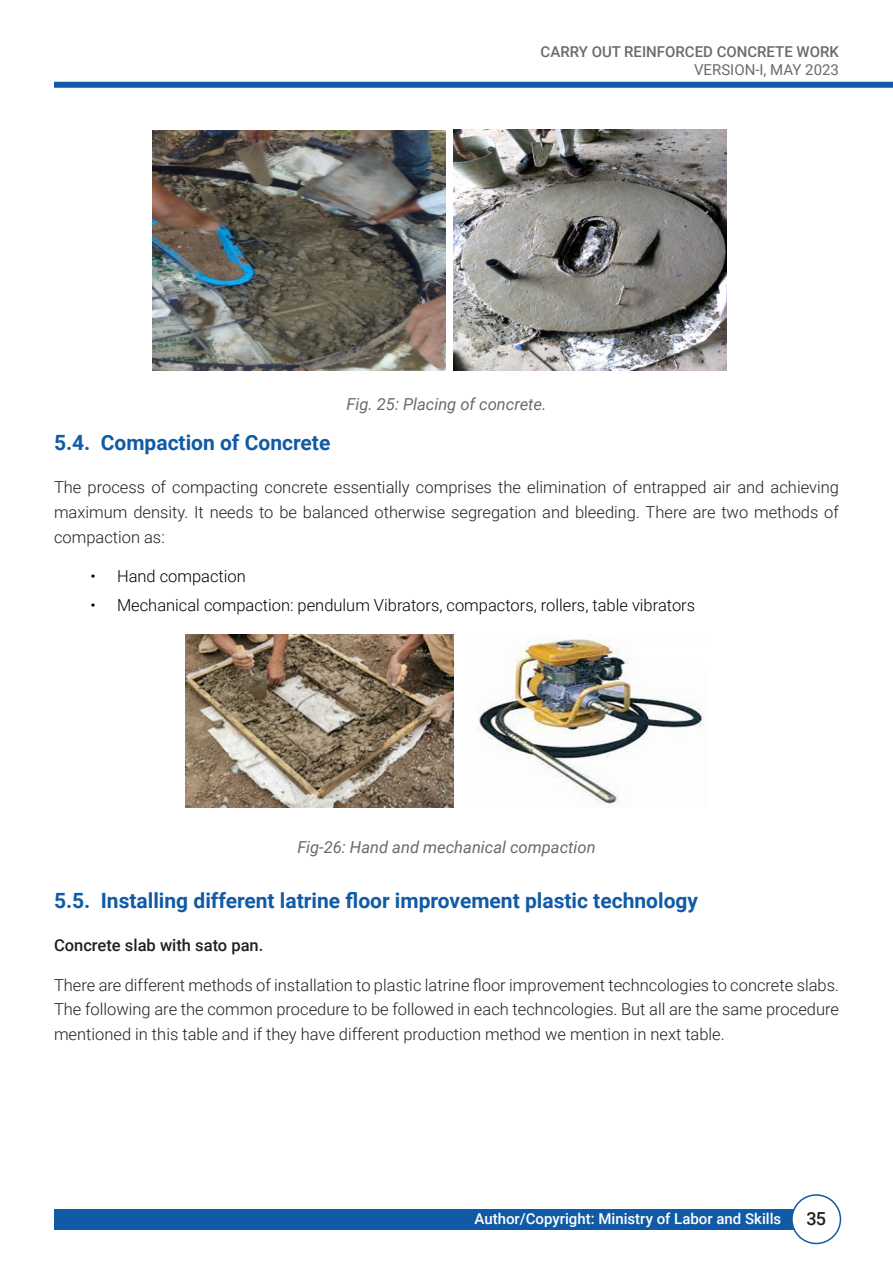
<style>
.page{position:relative;width:893px;height:1263px;background:#fff}
.page>*{position:absolute;margin:0;border:0;box-sizing:border-box;transform-origin:0 0}
.t1{font:700 21px "Roboto";color:#115ba6}
.t2{font:500 18px "Roboto";color:#231f20}
.t3{font:300 16.5px/24.8px "Roboto";color:#231f20;text-align:justify}
.t4{font:300 16.5px "Roboto";color:#000}
.t5{font:italic 16.5px "Roboto";color:#6b6b6e}
.t6{font:500 16.5px "Roboto";color:#231f20}
.t7{font:500 15px "Roboto";color:#fff}
.t8{font:500 15px "Roboto";color:#6b6b6e}
.t9{font:15px "Roboto";color:#6b6b6e}
</style>
<div class="page">
<div style="left:54px;top:1209px;width:744px;height:21px;background:#115ba6"></div>
<div style="left:792px;top:1195px;width:48px;height:48px;background:#fff;border-radius:50%"></div>
<div style="left:791px;top:1194px;width:50px;height:50px;border:2px solid #115ba6;border-radius:50%"></div>
<div style="left:54px;top:82px;width:839px;height:6px;background:#115ba6"></div>
<img style="left:153px;top:131px;width:293px;height:239px">
<img style="left:454px;top:130px;width:273px;height:240px">
<img style="left:185px;top:634px;width:520px;height:174px">
<p class="t8" style="left:541px;top:41px;width:300px">CARRY OUT REINFORCED CONCRETE WORK</p>
<p class="t9" style="left:694px;top:59px;width:146px">VERSION-I, MAY 2023</p>
<p class="t5" style="left:347px;top:393px;width:201px">Fig. 25: Placing of concrete.</p>
<p class="t1" style="left:54px;top:428px;width:278px">5.4. Compaction of Concrete</p>
<p class="t3" style="left:54px;top:474px;width:786px">The process of compacting concrete essentially comprises the elimination of entrapped air and achieving maximum density. It needs to be balanced otherwise segregation and bleeding. There are two methods of compaction as:</p>
<p class="t4" style="left:117px;top:565px;width:130px">Hand compaction</p>
<p class="t4" style="left:117px;top:593px;width:580px">Mechanical compaction: pendulum Vibrators, compactors, rollers, table vibrators</p>
<p class="t5" style="left:297px;top:835px;width:300px">Fig-26: Hand and mechanical compaction</p>
<p class="t1" style="left:54px;top:886px;width:646px">5.5. Installing different latrine floor improvement plastic technology</p>
<p class="t6" style="left:54px;top:933px;width:211px">Concrete slab with sato pan.</p>
<p class="t3" style="left:54px;top:972px;width:786px">There are different methods of installation to plastic latrine floor improvement techncologies to concrete slabs.<br>The following are the common procedure to be followed in each techncologies. But all are the same procedure mentioned in this table and if they have different production method we mention in next table.</p>
<p class="t7" style="left:474px;top:1208px;width:308px">Author/Copyright: Ministry of Labor and Skills</p>
<p class="t2" style="left:806px;top:1206px;width:21px">35</p>
</div>
